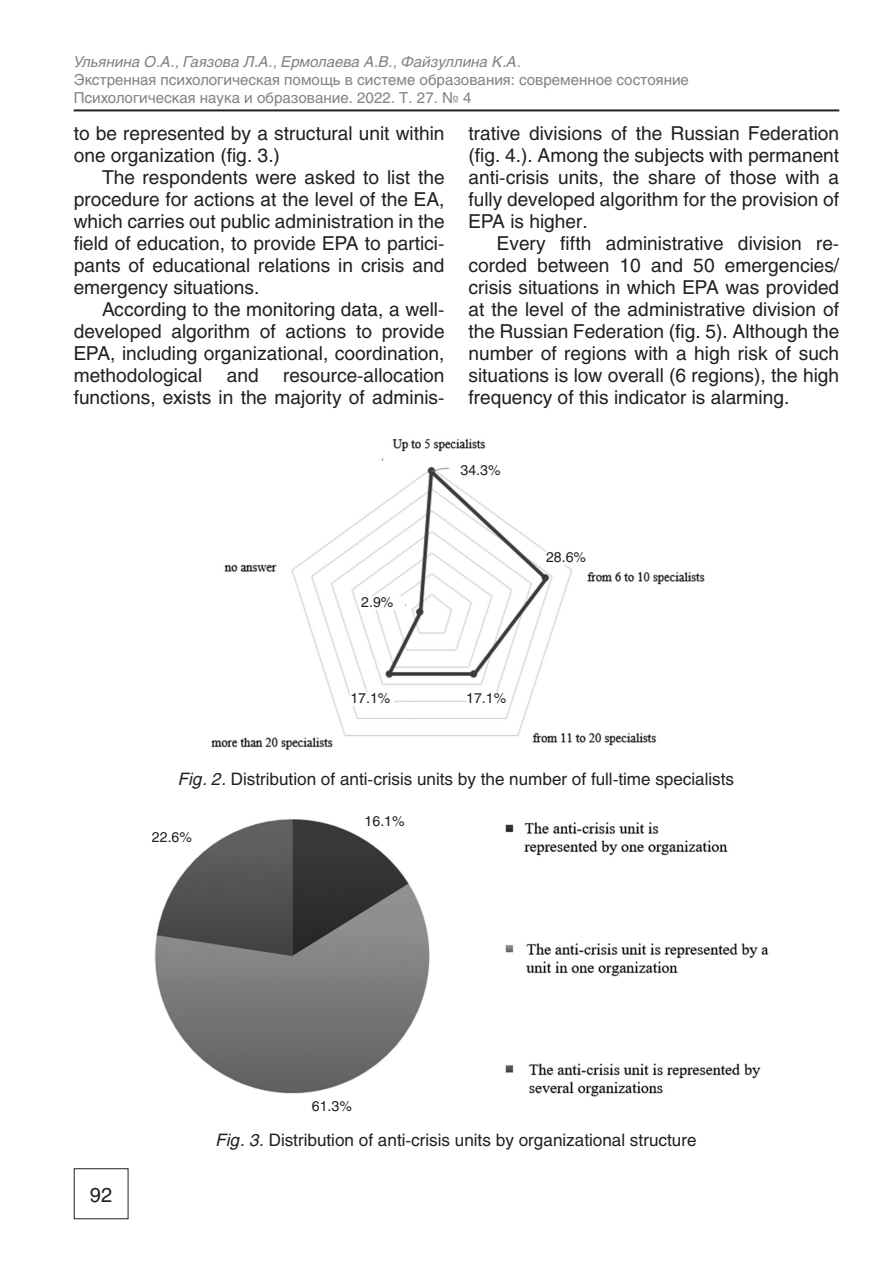
<style>
.page{position:relative;width:896px;height:1276px;background:#fff}
.page>*{position:absolute;margin:0;border:0;box-sizing:border-box;transform-origin:0 0}
.t1{font:20px "Helios";color:#231f20}
.Мой_основной{font:19px/22px "Helios";color:#231f20;text-align:justify}
.Мой_основной-2{font:17px "Helios";color:#231f20}
.Подзаголовок{font:15px "Helios";color:#808285}
.Подзаголовок-2{font:italic 15px "Helios";color:#808285}
.Мой_основной-3{font:14px "Helios";color:#231f20}
.s1{font-style:italic}
</style>
<div class="page">
<hr style="left:74px;top:109px;width:765px;height:2px;background:#231f20">
<img style="left:211px;top:438px;width:494px;height:312px">
<div style="left:460px;top:464px;width:44px;height:13px;background:#fff"></div>
<div style="left:546px;top:551px;width:44px;height:13px;background:#fff"></div>
<div style="left:466px;top:692px;width:44px;height:13px;background:#fff"></div>
<div style="left:350px;top:692px;width:44px;height:13px;background:#fff"></div>
<div style="left:361px;top:596px;width:44px;height:13px;background:#fff"></div>
<img style="left:154px;top:819px;width:615px;height:278px">
<div style="left:152px;top:831px;width:44px;height:15px;background:#fff"></div>
<div style="left:365px;top:815px;width:43px;height:16px;background:#fff"></div>
<p class="Подзаголовок-2" style="left:74px;top:52px;width:449px">Ульянина О.А., Гаязова Л.А., Ермолаева А.В., Файзуллина К.А.</p>
<p class="Подзаголовок" style="left:74px;top:70px;width:616px">Экстренная психологическая помощь в системе образования: современное состояние</p>
<p class="Подзаголовок" style="left:74px;top:88px;width:399px">Психологическая наука и образование. 2022. Т. 27. № 4</p>
<p class="Мой_основной" style="left:74px;top:122px;width:372px">to be represented by a structural unit within one organization (fig. 3.)</p>
<p class="Мой_основной" style="left:74px;top:166px;width:372px;text-indent:28px">The respondents were asked to list the procedure for actions at the level of the EA, which carries out public administration in the field of education, to provide EPA to partici&shy;pants of educational relations in crisis and emergency situations.</p>
<p class="Мой_основной" style="left:74px;top:298px;width:372px;text-indent:28px">According to the monitoring data, a well&shy;developed algorithm of actions to provide EPA, including organizational, coordination, methodological</p>
<p class="Мой_основной" style="left:468px;top:122px;width:372px">trative divisions of the Russian Federation (fig. 4.). Among the subjects with permanent anti-crisis units, the share of those with a fully developed algorithm for the provision of EPA is higher.</p>
<p class="Мой_основной" style="left:468px;top:232px;width:372px;text-indent:28px">Every fifth administrative division re&shy;corded between 10 and 50 emergencies/ crisis situations in which EPA was provided at the level of the administrative division of the Russian Federation (fig. 5). Although the number of regions with a high risk of such situations is low overall (6 regions), the high frequency of this indicator is alarming.</p>
<p class="Мой_основной" style="left:74px;top:364px;width:372px;text-align:right">resource-allocation<br>functions, exists in the majority of adminis-</p>
<p class="Мой_основной" style="left:227px;top:364px;width:33px">and</p>
<p class="Мой_основной-3" style="left:361px;top:594px;width:34px">2.9%</p>
<p class="Мой_основной-3" style="left:460px;top:461px;width:42px">34.3%</p>
<p class="Мой_основной-3" style="left:350px;top:690px;width:42px">17.1%</p>
<p class="Мой_основной-3" style="left:466px;top:690px;width:42px">17.1%</p>
<p class="Мой_основной-3" style="left:546px;top:549px;width:42px">28.6%</p>
<p class="Мой_основной-2" style="left:179px;top:768px;width:557px"><span class="s1">Fig. 2.</span> Distribution of anti-crisis units by the number of full-time specialists</p>
<p class="Мой_основной-3" style="left:152px;top:828px;width:42px">22.6%</p>
<p class="Мой_основной-3" style="left:365px;top:812px;width:42px">16.1%</p>
<p class="t1" style="left:90px;top:1182px;width:24px">92</p>
<p class="Мой_основной-3" style="left:312px;top:1097px;width:42px">61.3%</p>
<p class="Мой_основной-2" style="left:217px;top:1130px;width:481px"><span class="s1">Fig. 3.</span> Distribution of anti-crisis units by organizational structure</p>
</div>
